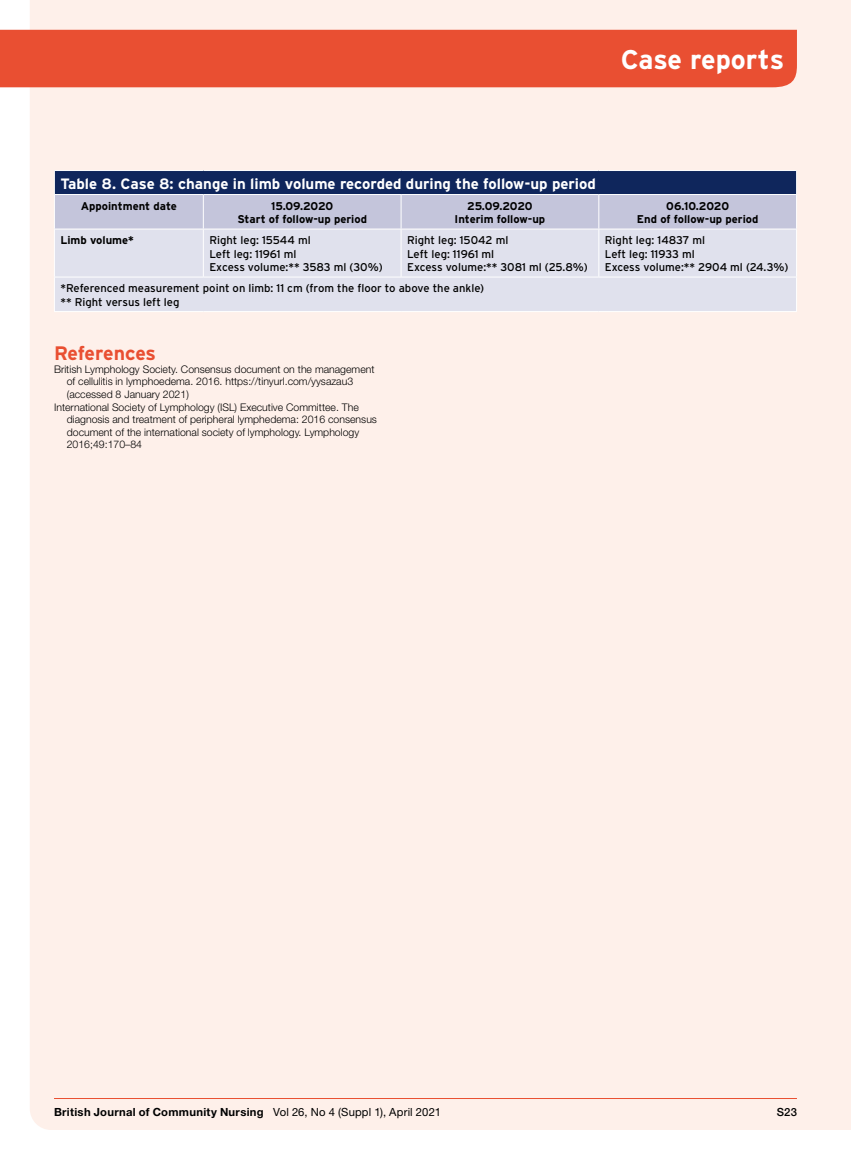
<style>
.page{position:relative;width:851px;height:1157px;background:#fff}
.page>*{position:absolute;margin:0;border:0;box-sizing:border-box;transform-origin:0 0}
.t1{font:700 27px "Interstate";color:#fff}
.t2{font:700 19.5px "Interstate";letter-spacing:-.01em;color:#e94f32}
.t3{font:700 15px "Interstate";color:#fff}
.t4{font:11.25px/13.5px "Interstate";color:#000}
.t5{font:700 11.25px/13.5px "Interstate";color:#000;text-align:center}
.t6{font:700 11.25px "Helvetica Neue LT Std";letter-spacing:.025em;color:#000}
.t7{font:500 11.25px "Helvetica Neue LT Std";color:#000}
.t8{font:300 10.5px "Helvetica Neue LT Std";color:#000}
.s1{font-weight:400}
</style>
<div class="page">
<div style="left:30px;top:0;width:820px;height:1130px;background:#fef0ea"></div>
<hr style="left:54px;top:1098px;width:742px;height:1px;background:#e94f32">
<div style="left:0;top:30px;width:796px;height:57px;background:#e94f32"></div>
<div style="left:55px;top:230px;width:741px;height:81px;background:#e0e1ed"></div>
<hr style="left:54px;top:170px;width:149px;height:1px;background:#fff">
<hr style="left:203px;top:170px;width:198px;height:1px;background:#fff">
<hr style="left:401px;top:170px;width:197px;height:1px;background:#fff">
<hr style="left:598px;top:170px;width:198px;height:1px;background:#fff">
<svg style="left:54px;top:171px;width:743px;height:58px;background:#7b85a8"></svg>
<hr style="left:54px;top:194px;width:149px;height:1px;background:#fff">
<hr style="left:54px;top:195px;width:1px;height:34px;background:#fff">
<hr style="left:203px;top:194px;width:198px;height:1px;background:#fff">
<hr style="left:203px;top:195px;width:1px;height:34px;background:#fff">
<hr style="left:401px;top:194px;width:197px;height:1px;background:#fff">
<hr style="left:400px;top:195px;width:1px;height:34px;background:#fff">
<hr style="left:598px;top:194px;width:198px;height:1px;background:#fff">
<hr style="left:598px;top:195px;width:1px;height:34px;background:#fff">
<hr style="left:796px;top:195px;width:1px;height:34px;background:#fff">
<hr style="left:54px;top:229px;width:149px;height:1px;background:#fff">
<hr style="left:54px;top:229px;width:1px;height:48px;background:#fff">
<hr style="left:203px;top:229px;width:198px;height:1px;background:#fff">
<hr style="left:203px;top:229px;width:1px;height:48px;background:#fff">
<hr style="left:401px;top:229px;width:197px;height:1px;background:#fff">
<hr style="left:400px;top:229px;width:1px;height:48px;background:#fff">
<hr style="left:598px;top:229px;width:198px;height:1px;background:#fff">
<hr style="left:598px;top:229px;width:1px;height:48px;background:#fff">
<hr style="left:796px;top:229px;width:1px;height:48px;background:#fff">
<hr style="left:54px;top:277px;width:149px;height:1px;background:#fff">
<hr style="left:54px;top:277px;width:1px;height:34px;background:#fff">
<hr style="left:203px;top:277px;width:198px;height:1px;background:#fff">
<hr style="left:401px;top:277px;width:197px;height:1px;background:#fff">
<hr style="left:598px;top:277px;width:198px;height:1px;background:#fff">
<hr style="left:796px;top:277px;width:1px;height:34px;background:#fff">
<hr style="left:54px;top:311px;width:149px;height:1px;background:#fff">
<hr style="left:203px;top:311px;width:198px;height:1px;background:#fff">
<hr style="left:401px;top:311px;width:197px;height:1px;background:#fff">
<hr style="left:598px;top:311px;width:198px;height:1px;background:#fff">
<h1 class="t1" style="left:620px;top:45px;width:165px">Case reports</h1>
<h3 class="t3" style="left:60px;top:175px;width:537px">Table 8. Case 8: change in limb volume recorded during the follow-up period</h3>
<p class="t5" style="left:81px;top:199px;width:98px">Appointment date</p>
<p class="t5" style="left:237px;top:199px;width:131px">15.09.2020<br>Start of follow-up period</p>
<p class="t5" style="left:454px;top:199px;width:92px">25.09.2020<br>Interim follow-up</p>
<p class="t5" style="left:637px;top:199px;width:123px">06.10.2020<br>End of follow-up period</p>
<p class="t5" style="left:60px;top:233px;width:75px">Limb volume*</p>
<p class="t4" style="left:209px;top:233px;width:175px">Right leg: 15544 ml<br>Left leg: 11961 ml<br>Excess volume:** 3583 ml (30%)</p>
<p class="t4" style="left:407px;top:233px;width:182px">Right leg: 15042 ml<br>Left leg: 11961 ml<br>Excess volume:** 3081 ml (25.8%)</p>
<p class="t4" style="left:604px;top:233px;width:185px">Right leg: 14837 ml<br>Left leg: 11933 ml<br>Excess volume:** 2904 ml (24.3%)</p>
<p class="t4" style="left:60px;top:281px;width:425px">*Referenced measurement point on limb: 11 cm (from the floor to above the ankle) ** Right versus left leg</p>
<h2 class="t2" style="left:54px;top:342px;width:104px">References</h2>
<p class="t8" style="left:54px;top:362px;width:322px">British Lymphology Society. Consensus document on the management</p>
<p class="t8" style="left:67px;top:375px;width:288px">of cellulitis in lymphoedema. 2016. https://tinyurl.com/yysazau3</p>
<p class="t8" style="left:67px;top:388px;width:123px">(accessed 8 January 2021)</p>
<p class="t8" style="left:54px;top:400px;width:306px">International Society of Lymphology (ISL) Executive Committee. The</p>
<p class="t8" style="left:67px;top:413px;width:312px">diagnosis and treatment of peripheral lymphedema: 2016 consensus</p>
<p class="t8" style="left:67px;top:425px;width:294px">document of the international society of lymphology. Lymphology</p>
<p class="t8" style="left:67px;top:438px;width:77px">2016;49:170–84</p>
<p class="t6" style="left:54px;top:1105px;width:388px">British Journal of Community Nursing <span class="s1">Vol 26, No 4 (Suppl 1), April 2021</span></p>
<p class="t7" style="left:776px;top:1105px;width:22px">S23</p>
</div>
